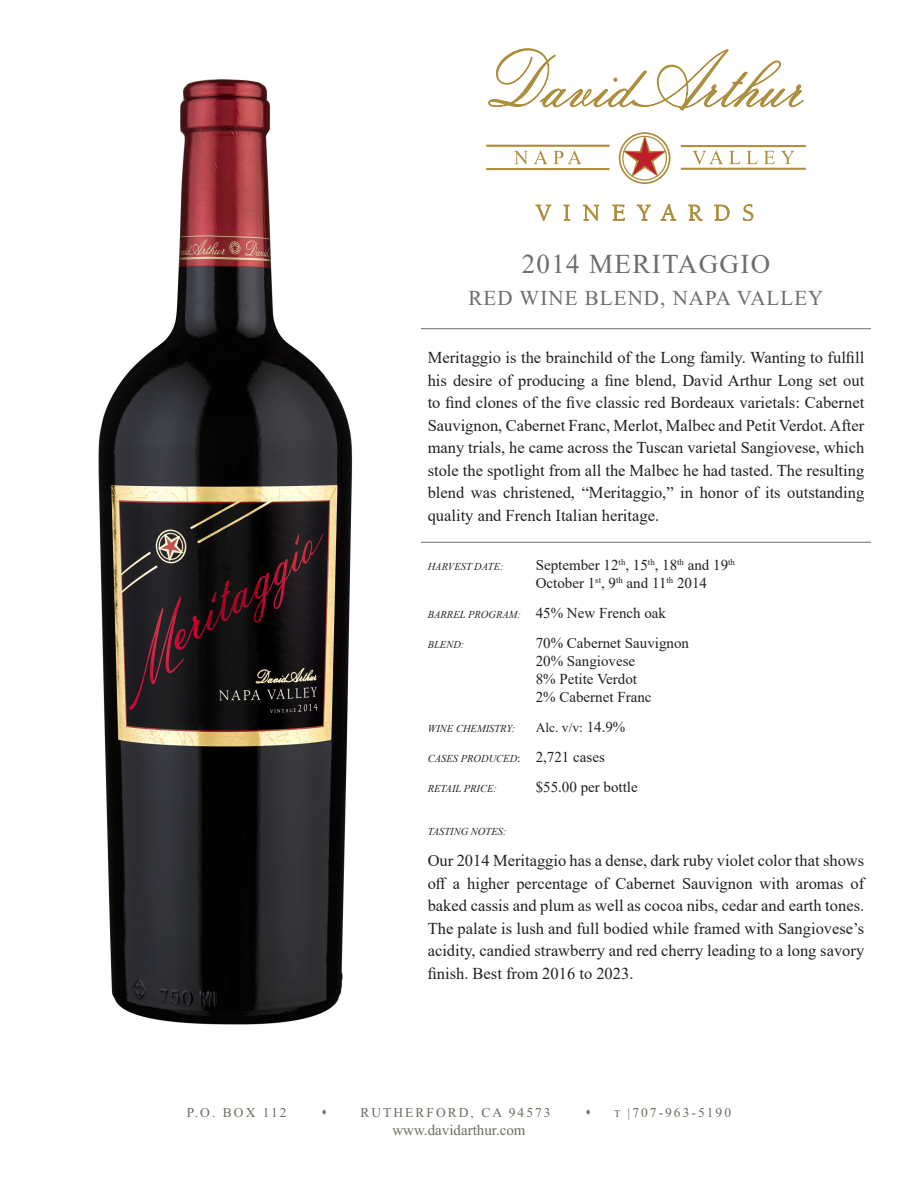
<style>
.page{position:relative;width:918px;height:1188px;background:#fff}
.page>*{position:absolute;margin:0;border:0;box-sizing:border-box;transform-origin:0 0}
.t1{font:27px "Times New Roman";letter-spacing:.05em;color:#6c6d6d}
.t2{font:21px "Times New Roman";letter-spacing:.05em;color:#6c6d6d}
.t3{font:16.5px/22.5px "Times New Roman";color:#231f20;text-align:justify}
.t4{font:15px/18px "Times New Roman";color:#231f20}
.t5{font:15px "Times New Roman";color:#6d6c5e}
.t6{font:13.5px "Times New Roman";letter-spacing:.15em;color:#6d6c5e}
.t7{font:13.5px "Times New Roman";color:#231f20}
.t8{font:italic 10.5px "Times New Roman";color:#231f20}
.s1{font-style:italic;font-size:10.5px}
.s2{font-size:15px}
.s3{font-style:normal;font-size:12px}
.s4{font-style:normal;font-size:15px}
.s5{font-size:10.5px}
</style>
<div class="page">
<img style="left:98px;top:79px;width:254px;height:946px">
<hr style="left:421px;top:328px;width:450px;height:1px;background:#6c6d6d">
<hr style="left:421px;top:542px;width:450px;height:1px;background:#6c6d6d">
<svg style="left:488px;top:48px;width:316px;height:63px"></svg>
<div style="left:619px;top:132px;width:52px;height:52px;border:2px solid #ac8d3b;border-radius:50%"></div>
<svg style="left:623px;top:135px;width:44px;height:42px"></svg>
<hr style="left:681px;top:145px;width:125px;height:2px;background:#ac8d3b">
<hr style="left:681px;top:168px;width:125px;height:2px;background:#ac8d3b">
<hr style="left:486px;top:145px;width:123px;height:2px;background:#ac8d3b">
<hr style="left:486px;top:168px;width:123px;height:2px;background:#ac8d3b">
<svg style="left:514px;top:151px;width:14px;height:13px"></svg>
<svg style="left:534px;top:151px;width:48px;height:13px"></svg>
<svg style="left:692px;top:151px;width:31px;height:13px"></svg>
<svg style="left:729px;top:151px;width:11px;height:13px"></svg>
<svg style="left:746px;top:151px;width:12px;height:13px"></svg>
<svg style="left:764px;top:151px;width:11px;height:13px"></svg>
<svg style="left:781px;top:151px;width:14px;height:13px"></svg>
<svg style="left:536px;top:205px;width:15px;height:16px"></svg>
<svg style="left:564px;top:205px;width:6px;height:16px"></svg>
<svg style="left:583px;top:205px;width:16px;height:16px"></svg>
<svg style="left:612px;top:205px;width:13px;height:16px"></svg>
<svg style="left:637px;top:205px;width:14px;height:16px"></svg>
<svg style="left:661px;top:204px;width:15px;height:17px"></svg>
<svg style="left:688px;top:205px;width:14px;height:16px"></svg>
<svg style="left:714px;top:205px;width:15px;height:16px"></svg>
<svg style="left:743px;top:204px;width:10px;height:17px"></svg>
<h1 class="t1" style="left:522px;top:245px;width:250px">2014 MERITAGGIO</h1>
<p class="t2" style="left:469px;top:283px;width:356px">RED WINE BLEND, NAPA VALLEY</p>
<p class="t3" style="left:428px;top:346px;width:438px">Meritaggio is the brainchild of the Long family. Wanting to fulfill his desire of producing a fine blend, David Arthur Long set out to find clones of the five classic red Bordeaux varietals: Cabernet Sauvignon, Cabernet Franc, Merlot, Malbec and Petit Verdot. After many trials, he came across the Tuscan varietal Sangiovese, which stole the spotlight from all the Malbec he had tasted. The resulting blend was christened, “Meritaggio,” in honor of its outstanding quality and French Italian heritage.</p>
<p class="t8" style="left:428px;top:559px;width:77px">HARVEST DATE:</p>
<p class="t4" style="left:536px;top:555px;width:201px">September 12<sup>th</sup>, 15<sup>th</sup>, 18<sup>th</sup> and 19<sup>th<br></sup>October 1<sup>st</sup>, 9<sup>th</sup> and 11<sup>th</sup> 2014</p>
<p class="t4" style="left:428px;top:603px;width:240px"><span class="s1">BARREL PROGRAM:</span> 45% New French oak</p>
<p class="t8" style="left:428px;top:637px;width:38px">BLEND:</p>
<p class="t4" style="left:536px;top:633px;width:155px">70% Cabernet Sauvignon<br>20% Sangiovese<br>8% Petite Verdot<br>2% Cabernet Franc</p>
<p class="t8" style="left:428px;top:721px;width:89px">WINE CHEMISTRY:</p>
<p class="t7" style="left:536px;top:718px;width:91px">Alc. v/v: <span class="s2">14.9%</span></p>
<p class="t8" style="left:428px;top:751px;width:179px">CASES PRODUCED<span class="s3">:</span> <span class="s4">2,721 cases</span></p>
<p class="t8" style="left:428px;top:781px;width:71px">RETAIL PRICE:</p>
<p class="t4" style="left:536px;top:777px;width:104px">$55.00 per bottle</p>
<p class="t8" style="left:428px;top:824px;width:80px">TASTING NOTES:</p>
<p class="t3" style="left:428px;top:849px;width:438px">Our 2014 Meritaggio has a dense, dark ruby violet color that shows off a higher percentage of Cabernet Sauvignon with aromas of baked cassis and plum as well as cocoa nibs, cedar and earth tones.<br>The palate is lush and full bodied while framed with Sangiovese’s acidity, candied strawberry and red cherry leading to a long savory finish. Best from 2016 to 2023.</p>
<p class="t6" style="left:187px;top:1103px;width:101px">P.O. BOX 112</p>
<p class="t6" style="left:360px;top:1103px;width:192px">RUTHERFORD, CA 94573</p>
<p class="t6" style="left:614px;top:1103px;width:118px"><span class="s5">T</span> |707-963-5190</p>
<p class="t5" style="left:392px;top:1120px;width:135px">www.davidarthur.com</p>
</div>
